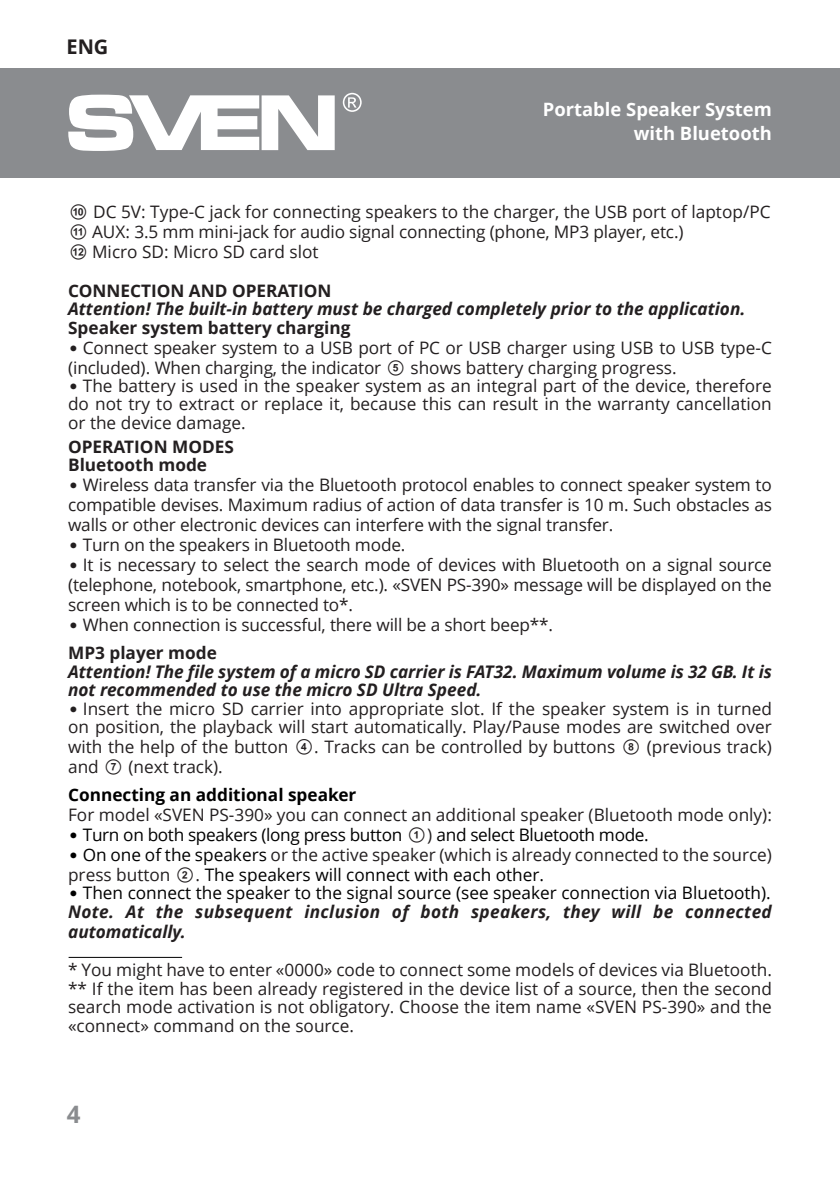
<style>
.page{position:relative;width:840px;height:1191px;background:#fff}
.page>*{position:absolute;margin:0;border:0;box-sizing:border-box;transform-origin:0 0}
.t1{font:700 24px "Open Sans";color:#8a8c8f}
.t2{font:700 20.4px "Open Sans";color:#231f20}
.t3{font:700 18.4px/24px "Open Sans";color:#fff;text-align:right}
.t4{font:17.2px/20px "Open Sans";color:#231f20;text-align:justify}
.t5{font:italic 700 17.2px/19.2px "Open Sans";color:#231f20}
.t6{font:700 17.2px/18.4px "Open Sans";color:#231f20}
.t7{font:17.2px "Open Sans";letter-spacing:-.02em;color:#000}
.t8{font:700 17.2px "Open Sans";color:#000}
.s1{font-family:"SVEN"}
.s2{font-family:"Pragmatica";font-weight:700;font-size:16px}
.s3{font-weight:700}
.s4{font-family:"SVEN";color:#231f20}
.s5{color:#231f20}
.s6{font-family:"Pragmatica";font-weight:700;font-size:16px;color:#000}
.s7{color:#000}
.s8{font-family:"Pragmatica";font-style:normal;font-size:16px;color:#000}
.s9{font-weight:400;font-style:normal;color:#000}
</style>
<div class="page">
<div style="left:0;top:68px;width:839px;height:109px;background:#8a8c8f"></div>
<svg style="left:68px;top:95px;width:266px;height:56px"></svg>
<svg style="left:342px;top:93px;width:19px;height:19px"></svg>
<hr style="left:69px;top:956px;width:113px;height:2px;background:#000001">
<p class="t2" style="left:66px;top:32px;width:43px">ENG</p>
<p class="t3" style="left:542px;top:96px;width:230px">Portable Speaker System with Bluetooth</p>
<p class="t4" style="left:68px;top:201px;width:703px;text-align:left"><span class="s1">j</span> DC 5V: Type-C jack for connecting speakers to the charger, the USB port of laptop/PC <span class="s1">k</span> AUX: 3.5 mm mini-jack for audio signal connecting (phone, MP3 player, etc.)<br><span class="s1">l</span> Micro SD: Micro SD card slot</p>
<p class="t6" style="left:68px;top:281px;width:265px">CONNECTION AND OPERATION</p>
<p class="t5" style="left:68px;top:299px;width:678px">Attention! The built-in battery must be charged completely prior to the application.</p>
<p class="t6" style="left:68px;top:318px;width:284px">Speaker system battery charging</p>
<p class="t4" style="left:68px;top:337px;width:705px"><span class="s2">•</span> Connect speaker system to a USB port of PC or USB charger using USB to USB type-C (included). When charging, the indicator <span class="s1">e</span> shows battery charging progress.</p>
<p class="t4" style="left:68px;top:376px;width:704px;line-height:18.4px"><span class="s2">•</span> The battery is used in the speaker system as an integral part of the device, therefore do not try to extract or replace it, because this can result in the warranty cancellation or the device damage.</p>
<p class="t6" style="left:68px;top:437px;width:167px">OPERATION MODES<br>Bluetooth mode</p>
<p class="t4" style="left:68px;top:474px;width:705px"><span class="s2">•</span> Wireless data transfer via the Bluetooth protocol enables to connect speaker system to compatible devises. Maximum radius of action of data transfer is 10 m. Such obstacles as walls or other electronic devices can interfere with the signal transfer.</p>
<p class="t4" style="left:68px;top:534px;width:339px"><span class="s2">•</span> Turn on the speakers in Bluetooth mode.</p>
<p class="t4" style="left:68px;top:554px;width:705px"><span class="s2">•</span> It is necessary to select the search mode of devices with Bluetooth on a signal source (telephone, notebook, smartphone, etc.). «SVEN PS-390» message will be displayed on the screen which is to be connected to*.</p>
<p class="t4" style="left:68px;top:610px;width:486px;line-height:28px"><span class="s2">•</span> When connection is successful, there will be a short beep**.<br><span class="s3">МР3 player mode</span></p>
<p class="t5" style="left:68px;top:662px;width:705px">Attention! The file system of a micro SD carrier is FAT32. Maximum volume is 32 GB. It is not recommended to use the micro SD Ultra Speed.</p>
<p class="t4" style="left:68px;top:698px;width:705px"><span class="s2">•</span> Insert the micro SD carrier into appropriate slot. If the speaker system is in turned on position, the playback will start automatically. Play/Pause modes are switched over with the help of the button <span class="s1">d</span>. Tracks can be controlled by buttons <span class="s1">h</span> (previous track) and <span class="s1">g</span> (next track).</p>
<p class="t8" style="left:68px;top:782px;width:290px">Connecting an additional speaker</p>
<p class="t4" style="left:68px;top:804px;width:705px">For model «SVEN PS-390» you can connect an additional speaker (Bluetooth mode only):</p>
<p class="t7" style="left:68px;top:823px;width:582px"><span class="s2">•</span> Turn on both speakers (long press button <span class="s4">a</span><span class="s5">)</span> and select Bluetooth mode.</p>
<p class="t4" style="left:68px;top:844px;width:705px"><span class="s6">•</span> <span class="s7">On one of the speakers</span> or the active speaker (which is already connected to the source) press button <span class="s1">b</span>. <span class="s7">The speakers will connect with each other.</span></p>
<p class="t5" style="left:68px;top:883px;width:704px;text-align:justify"><span class="s8">•</span> <span class="s9">Then connect the speaker to the signal source (see speaker connection via Bluetooth).<br></span>Note. At the subsequent inclusion of both speakers, they will be connected automatically.</p>
<p class="t4" style="left:68px;top:960px;width:705px;line-height:18.4px">* You might have to enter «0000» code to connect some models of devices via Bluetooth. ** If the item has been already registered in the device list of a source, then the second search mode activation is not obligatory. Choose the item name «SVEN PS-390» and the «connect» command on the source.</p>
<h1 class="t1" style="left:67px;top:1097px;width:15px">4</h1>
</div>
